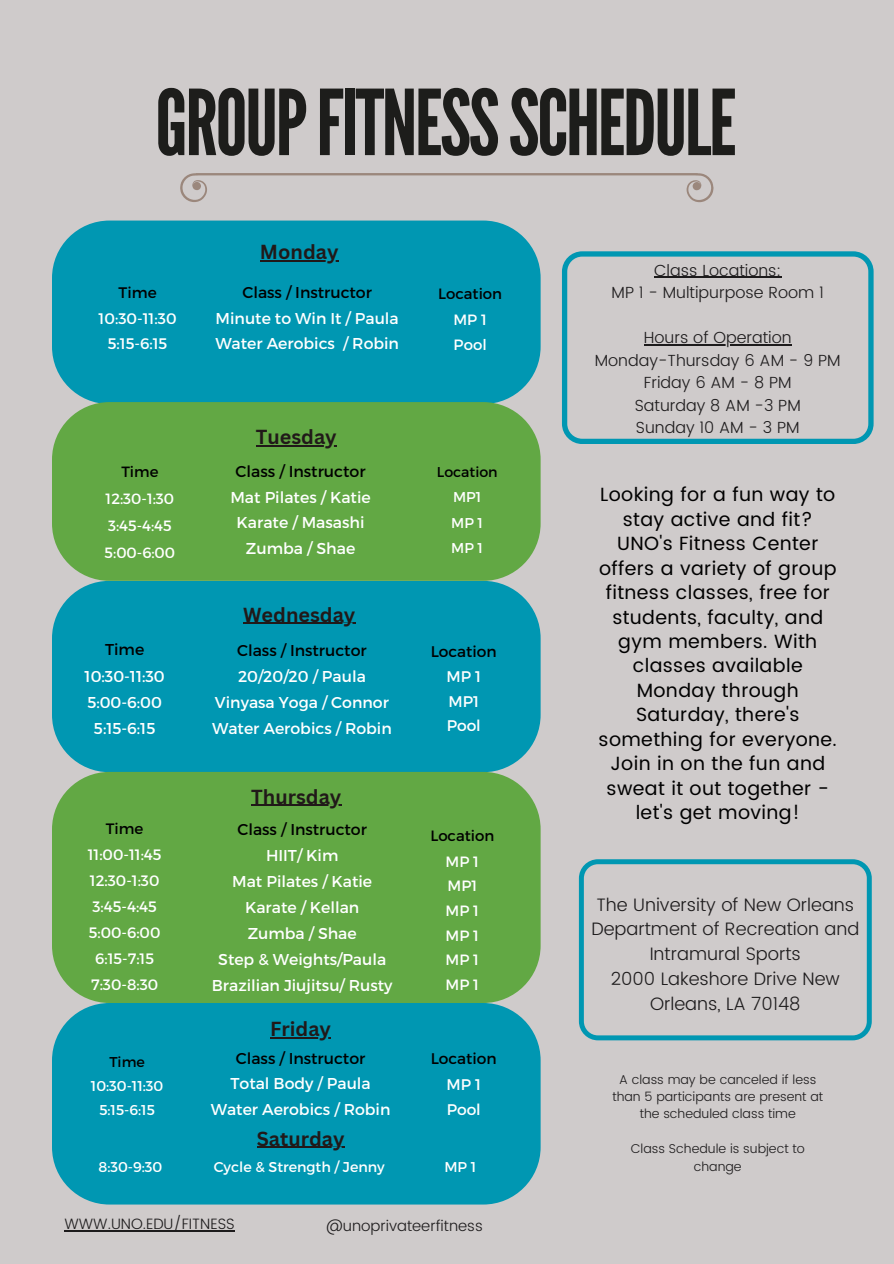
<style>
.page{position:relative;width:894px;height:1264px;background:#fff}
.page>*{position:absolute;margin:0;border:0;box-sizing:border-box;transform-origin:0 0}
.t1{font:90.45px "League Gothic";letter-spacing:-.03em;color:#1d1d1b}
.t2{font:700 19.8px "Canva Sans";color:#211919}
.t3{font:19.05px/24.5px "Poppins";letter-spacing:.02em;color:#000;text-align:center}
.t4{font:300 18px/24.8px "Poppins";color:#1d1b1c;text-align:center}
.t5{font:300 16.05px/22.5px "Poppins";color:#1d1b1c;text-align:center}
.t6{font:15.75px/25.8px "Montserrat";color:#fff;text-align:center}
.t7{font:15.45px/24.6px "Montserrat";color:#fff;text-align:center}
.t8{font:15.45px/26px "Montserrat";color:#000;text-align:center}
.t9{font:15.3px/25.8px "Montserrat";color:#fff;text-align:center}
.t10{font:15px/26px "Montserrat";color:#fff;text-align:center}
.t11{font:300 15px "Poppins";color:#1d1b1c}
.t12{font:14.85px/24.8px "Montserrat";color:#fff;text-align:center}
.t13{font:14.85px/25.2px "Montserrat";color:#000;text-align:center}
.t14{font:14.25px "Montserrat";color:#fff}
.t15{font:14.25px "Montserrat";color:#000}
.t16{font:300 12.75px/17.4px "Poppins";color:#1d1b1c;text-align:center}
.s1{color:#000}
.s2{color:#fff}
</style>
<div class="page">
<div style="left:0;top:0;width:893px;height:1263px;background:#cfcbcb"></div>
<svg style="left:180px;top:173px;width:533px;height:29px"></svg>
<svg style="left:578px;top:859px;width:293px;height:181px"></svg>
<div style="left:52px;top:581px;width:488px;height:191px;background:#0097b2;border-radius:57px"></div>
<div style="left:52px;top:772px;width:488px;height:231px;background:#62a844;border-radius:57px"></div>
<div style="left:52px;top:1003px;width:488px;height:201px;background:#0097b2;border-radius:57px"></div>
<div style="left:52px;top:220px;width:488px;height:184px;background:#0097b2;border-radius:57px"></div>
<div style="left:52px;top:402px;width:488px;height:179px;background:#62a844;border-radius:57px"></div>
<hr style="left:243px;top:623px;width:112px;height:1px;background:#211919">
<hr style="left:251px;top:804px;width:90px;height:1px;background:#211919">
<hr style="left:270px;top:1037px;width:61px;height:1px;background:#211919">
<hr style="left:260px;top:260px;width:78px;height:1px;background:#211919">
<hr style="left:256px;top:445px;width:80px;height:1px;background:#211919">
<hr style="left:256px;top:1146px;width:88px;height:1px;background:#211919">
<hr style="left:64px;top:1229px;width:171px;height:2px;background:#1d1b1c">
<svg style="left:562px;top:251px;width:311px;height:193px"></svg>
<hr style="left:654px;top:277px;width:127px;height:1px;background:#1d1b1c">
<hr style="left:643px;top:344px;width:148px;height:1px;background:#1d1b1c">
<h6 class="t1" style="left:155px;top:70px;width:582px">GROUPFITNESSSCHEDULE</h6>
<h2 class="t2" style="left:260px;top:238px;width:80px">Monday</h2>
<h5 class="t9" style="left:99px;top:279px;width:79px"><span class="s1">Time<br></span>10:30-11:30<br>5:15-6:15</h5>
<h5 class="t6" style="left:215px;top:278px;width:185px"><span class="s1">Class / Instructor<br></span>Minute to Win It / Paula<br>Water Aerobics / Robin</h5>
<h5 class="t13" style="left:438px;top:280px;width:65px">Location<br><span class="s2">MP 1<br>Pool</span></h5>
<h2 class="t12" style="left:105px;top:458px;width:72px;line-height:26.7px"><span class="s1">Time<br></span>12:30-1:30<br>3:45-4:45<br>5:00-6:00</h2>
<p class="t6" style="left:85px;top:635px;width:82px;line-height:26.2px"><span class="s1">Time<br></span>10:30-11:30<br>5:00-6:00<br>5:15-6:15</p>
<h5 class="t10" style="left:88px;top:815px;width:75px"><span class="s1">Time<br></span>11:00-11:45<br>12:30-1:30<br>3:45-4:45<br>5:00-6:00<br>6:15-7:15<br>7:30-8:30</h5>
<p class="t15" style="left:109px;top:1052px;width:37px">Time</p>
<h5 class="t14" style="left:91px;top:1076px;width:74px">10:30-11:30</h5>
<h2 class="t14" style="left:99px;top:1100px;width:57px">5:15-6:15</h2>
<h5 class="t2" style="left:256px;top:423px;width:82px">Tuesday</h5>
<h5 class="t6" style="left:230px;top:457px;width:142px"><span class="s1">Class / Instructor<br></span>Mat Pilates / Katie<br>Karate / Masashi<br>Zumba / Shae</h5>
<p class="t15" style="left:436px;top:462px;width:62px">Location</p>
<p class="t14" style="left:453px;top:488px;width:30px">MP1</p>
<p class="t14" style="left:451px;top:513px;width:33px">MP 1</p>
<p class="t14" style="left:451px;top:539px;width:33px">MP 1</p>
<h2 class="t2" style="left:243px;top:600px;width:114px">Wednesday</h2>
<h5 class="t6" style="left:212px;top:637px;width:181px"><span class="s1">Class / Instructor<br></span>20/20/20 / Paula<br>Vinyasa Yoga / Connor<br>Water Aerobics / Robin</h5>
<h5 class="t7" style="left:430px;top:638px;width:67px"><span class="s1">Location<br></span>MP 1<br>MP1<br>Pool</h5>
<h2 class="t2" style="left:251px;top:782px;width:92px">Thursday</h2>
<h5 class="t6" style="left:212px;top:815px;width:182px"><span class="s1">Class / Instructor<br></span>HIIT/ Kim<br>Mat Pilates / Katie<br>Karate / Kellan<br>Zumba / Shae<br>Step &amp; Weights/Paula<br>Brazilian Jiujitsu/ Rusty</h5>
<h5 class="t12" style="left:430px;top:822px;width:65px"><span class="s1">Location<br></span>MP 1<br>MP1<br>MP 1<br>MP 1<br>MP 1<br>MP 1</h5>
<p class="t2" style="left:270px;top:1015px;width:62px">Friday</p>
<p class="t6" style="left:211px;top:1044px;width:181px"><span class="s1">Class / Instructor<br></span>Total Body / Paula<br>Water Aerobics / Robin</p>
<p class="t8" style="left:430px;top:1044px;width:67px">Location<br><span class="s2">MP 1<br>Pool</span></p>
<h5 class="t2" style="left:256px;top:1124px;width:89px">Saturday</h5>
<h5 class="t14" style="left:98px;top:1157px;width:65px">8:30-9:30</h5>
<h2 class="t14" style="left:214px;top:1157px;width:173px">Cycle &amp; Strength / Jenny</h2>
<p class="t14" style="left:444px;top:1157px;width:33px">MP 1</p>
<h5 class="t11" style="left:64px;top:1214px;width:172px">WWW.UNO.EDU/FITNESS</h5>
<h5 class="t11" style="left:326px;top:1217px;width:158px">@unoprivateerfitness</h5>
<h3 class="t5" style="left:611px;top:259px;width:214px">Class Locations:<br>MP 1 - Multipurpose Room 1</h3>
<p class="t5" style="left:594px;top:326px;width:247px">Hours of Operation<br>Monday-Thursday 6 AM - 9 PM<br>Friday 6 AM - 8 PM<br>Saturday 8 AM -3 PM<br>Sunday 10 AM - 3 PM</p>
<p class="t3" style="left:598px;top:482px;width:240px">Looking for a fun way to stay active and fit?<br>UNO's Fitness Center offers a variety of group fitness classes, free for students, faculty, and gym members. With classes available<br>Monday through<br>Saturday, there's something for everyone.<br>Join in on the fun and sweat it out together - let's get moving!</p>
<h1 class="t4" style="left:591px;top:892px;width:269px">The University of New Orleans<br>Department of Recreation and<br>Intramural Sports<br>2000 Lakeshore Drive New<br>Orleans, LA 70148</h1>
<h3 class="t16" style="left:612px;top:1070px;width:212px">A class may be canceled if less than 5 participants are present at the scheduled class time</h3>
<p class="t16" style="left:630px;top:1140px;width:175px">Class Schedule is subject to change</p>
</div>
